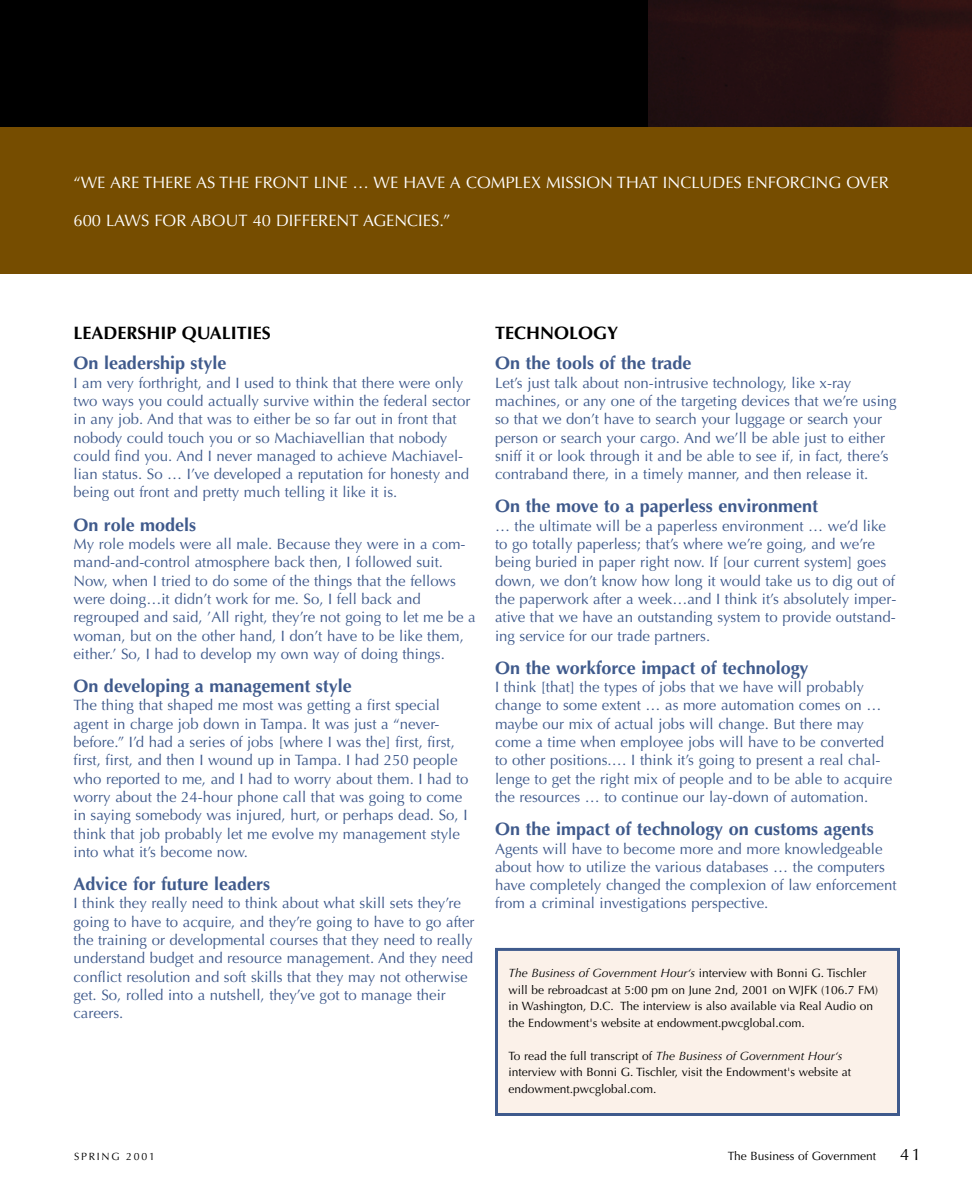
<style>
.page{position:relative;width:972px;height:1188px;background:#fff}
.page>*{position:absolute;margin:0;border:0;box-sizing:border-box;transform-origin:0 0}
.t1{font:700 18px "Optima";color:#3f5a8c}
.t2{font:700 18px "Optima";color:#000}
.t3{font:16.5px "Optima";color:#fff}
.t4{font:16.5px "Optima";color:#000}
.t5{font:15px/18.3px "Optima";color:#3f5a8c}
.t6{font:12px/16.5px "Optima";color:#000}
.t7{font:10.5px "Optima";letter-spacing:.165em;color:#000}
.s1{font-style:italic}
</style>
<div class="page">
<img style="left:648px;top:0;width:324px;height:127px">
<div style="left:0;top:0;width:648px;height:138px;background:#000"></div>
<div style="left:0;top:127px;width:972px;height:147px;background:#764d00"></div>
<div style="left:496px;top:949px;width:402px;height:165px;background:#fbf1e9"></div>
<div style="left:495px;top:948px;width:405px;height:168px;border:3px solid #3f5a8c"></div>
<p class="t3" style="left:74px;top:176px;width:817px">“WE ARE THERE AS THE FRONT LINE … WE HAVE A COMPLEX MISSION THAT INCLUDES ENFORCING OVER</p>
<p class="t3" style="left:74px;top:213px;width:378px">600 LAWS FOR ABOUT 40 DIFFERENT AGENCIES.”</p>
<p class="t2" style="left:74px;top:325px;width:199px">LEADERSHIP QUALITIES</p>
<p class="t1" style="left:74px;top:356px;width:155px">On leadership style</p>
<p class="t5" style="left:73px;top:375px;width:399px">I am very forthright, and I used to think that there were only two ways you could actually survive within the federal sector in any job. And that was to either be so far out in front that nobody could touch you or so Machiavellian that nobody could find you. And I never managed to achieve Machiavel&shy;lian status. So … I’ve developed a reputation for honesty and being out front and pretty much telling it like it is.</p>
<p class="t1" style="left:74px;top:517px;width:124px">On role models</p>
<p class="t5" style="left:73px;top:536px;width:404px">My role models were all male. Because they were in a com&shy;mand-and-control atmosphere back then, I followed suit.<br>Now, when I tried to do some of the things that the fellows were doing…it didn’t work for me. So, I fell back and regrouped and said, ’All right, they’re not going to let me be a woman, but on the other hand, I don’t have to be like them, either.’ So, I had to develop my own way of doing things.</p>
<p class="t1" style="left:74px;top:679px;width:280px">On developing a management style</p>
<p class="t5" style="left:74px;top:698px;width:397px">The thing that shaped me most was getting a first special agent in charge job down in Tampa. It was just a “never&shy;before.” I’d had a series of jobs [where I was the] first, first, first, first, and then I wound up in Tampa. I had 250 people who reported to me, and I had to worry about them. I had to worry about the 24-hour phone call that was going to come in saying somebody was injured, hurt, or perhaps dead. So, I think that job probably let me evolve my management style into what it’s become now.</p>
<p class="t1" style="left:74px;top:877px;width:198px">Advice for future leaders</p>
<p class="t5" style="left:73px;top:896px;width:403px">I think they really need to think about what skill sets they’re going to have to acquire, and they’re going to have to go after the training or developmental courses that they need to really understand budget and resource management. And they need conflict resolution and soft skills that they may not otherwise get. So, rolled into a nutshell, they’ve got to manage their careers.</p>
<p class="t2" style="left:495px;top:325px;width:124px">TECHNOLOGY</p>
<p class="t1" style="left:495px;top:356px;width:198px">On the tools of the trade</p>
<p class="t5" style="left:495px;top:375px;width:403px">Let’s just talk about non-intrusive technology, like x-ray machines, or any one of the targeting devices that we’re using so that we don’t have to search your luggage or search your person or search your cargo. And we’ll be able just to either sniff it or look through it and be able to see if, in fact, there’s contraband there, in a timely manner, and then release it.</p>
<p class="t1" style="left:495px;top:499px;width:325px">On the move to a paperless environment</p>
<p class="t5" style="left:495px;top:518px;width:403px">… the ultimate will be a paperless environment … we’d like to go totally paperless; that’s where we’re going, and we’re being buried in paper right now. If [our current system] goes down, we don’t know how long it would take us to dig out of the paperwork after a week…and I think it’s absolutely imper&shy;ative that we have an outstanding system to provide outstand&shy;ing service for our trade partners.</p>
<p class="t1" style="left:495px;top:660px;width:315px">On the workforce impact of technology</p>
<p class="t5" style="left:495px;top:679px;width:399px">I think [that] the types of jobs that we have will probably change to some extent … as more automation comes on … maybe our mix of actual jobs will change. But there may come a time when employee jobs will have to be converted to other positions.… I think it’s going to present a real chal&shy;lenge to get the right mix of people and to be able to acquire the resources … to continue our lay-down of automation.</p>
<p class="t1" style="left:495px;top:822px;width:380px">On the impact of technology on customs agents</p>
<p class="t5" style="left:495px;top:841px;width:403px">Agents will have to become more and more knowledgeable about how to utilize the various databases … the computers have completely changed the complexion of law enforcement from a criminal investigations perspective.</p>
<p class="t6" style="left:508px;top:966px;width:371px"><span class="s1">The Business of Government Hour‘s</span> interview with Bonni G. Tischler will be rebroadcast at 5:00 pm on June 2nd, 2001 on WJFK (106.7 FM) in Washington, D.C. The interview is also available via Real Audio on the Endowment's website at endowment.pwcglobal.com.</p>
<p class="t6" style="left:508px;top:1048px;width:344px">To read the full transcript of <span class="s1">The Business of Government Hour‘s </span>interview with Bonni G. Tischler, visit the Endowment's website at endowment.pwcglobal.com.</p>
<p class="t7" style="left:74px;top:1152px;width:82px">SPRING 2001</p>
<p class="t6" style="left:728px;top:1148px;width:150px">The Business of Government</p>
<p class="t4" style="left:900px;top:1147px;width:23px">41</p>
</div>
